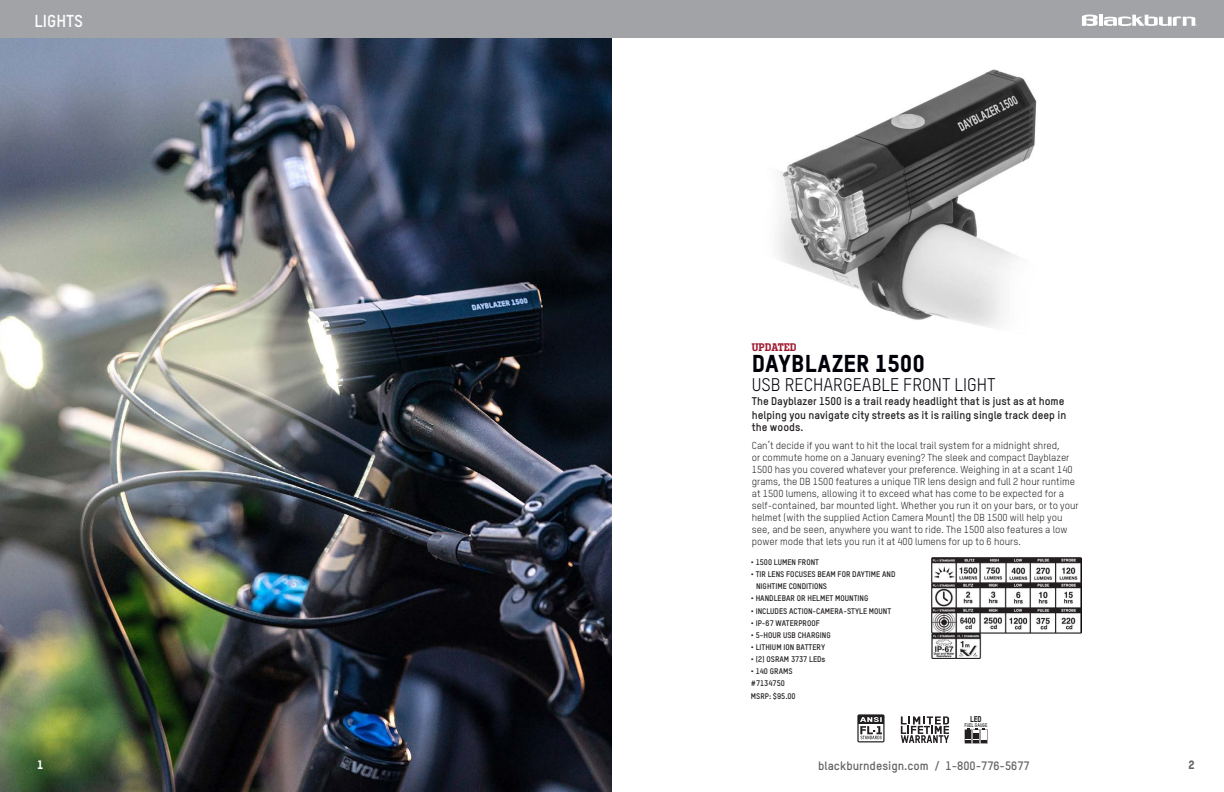
<style>
.page{position:relative;width:1224px;height:792px;background:#fff}
.page>*{position:absolute;margin:0;border:0;box-sizing:border-box;transform-origin:0 0}
.New_Product_Name{font:24px "TSTAR Headline";color:#010209}
.New_Product_Name-2{font:18px "TSTAR";color:#010209}
.t1{font:700 17px "TSTAR";color:#fff}
.New_Product_Name-3{font:700 12px "TSTAR";color:#636366}
.New_Product_Name-4{font:12px "TSTAR Headline";color:#fff}
.New_Product_Name-5{font:12px "TSTAR Headline";color:#636366}
.New_Product_Bullets{font:700 11px/14px "TSTAR";color:#231f20}
.New_Product_Name-6{font:700 11px "Battersea SLAB";color:#9e192f}
.New_Product_Bullets-2{font:10px/12px "TSTAR";color:#231f20}
.t2{font:8.3px "TSTAR Headline";color:#231f20;scale:.9 1}
.New_Product_Bullets-3{font:700 8px "TSTAR";color:#231f20}
.t3{font:700 5.2px "TSTAR";color:#231f20;scale:.9 1}
</style>
<div class="page">
<img style="left:0;top:37px;width:612px;height:755px">
<img style="left:777px;top:69px;width:260px;height:258px">
<img style="left:932px;top:558px;width:150px;height:101px">
<svg style="left:901px;top:716px;width:48px;height:27px"></svg>
<svg style="left:857px;top:714px;width:28px;height:28px"></svg>
<svg style="left:965px;top:728px;width:23px;height:16px"></svg>
<div style="left:0;top:0;width:1224px;height:37px;background:#a1a3a6"></div>
<hr style="left:1099px;top:15px;width:4px;height:11px;background:#fff">
<svg style="left:1104px;top:15px;width:93px;height:11px"></svg>
<svg style="left:1082px;top:15px;width:16px;height:11px"></svg>
<p class="t1" style="left:35px;top:10px;width:50px">LIGHTS</p>
<p class="New_Product_Name-6" style="left:752px;top:340px;width:46px">UPDATED</p>
<p class="New_Product_Name" style="left:752px;top:349px;width:175px">DAYBLAZER 1500</p>
<p class="New_Product_Name-2" style="left:752px;top:374px;width:245px">USB RECHARGEABLE FRONT LIGHT</p>
<p class="New_Product_Bullets" style="left:752px;top:394px;width:316px">The Dayblazer 1500 is a trail ready headlight that is just as at home helping you navigate city streets as it is railing single track deep in</p>
<p class="New_Product_Bullets" style="left:752px;top:420px;width:53px">the woods.</p>
<p class="New_Product_Bullets-2" style="left:752px;top:440px;width:328px">Can’t decide if you want to hit the local trail system for a midnight shred,<br>or commute home on a January evening? The sleek and compact Dayblazer 1500 has you covered whatever your preference. Weighing in at a scant 140 grams, the DB 1500 features a unique TIR lens design and full 2 hour runtime at 1500 lumens, allowing it to exceed what has come to be expected for a self-contained, bar mounted light. Whether you run it on your bars, or to your helmet (with the supplied Action Camera Mount) the DB 1500 will help you see, and be seen, anywhere you want to ride. The 1500 also features a low power mode that lets you run it at 400 lumens for up to 6 hours.</p>
<p class="New_Product_Bullets-3" style="left:751px;top:557px;width:70px">• 1500 LUMEN FRONT</p>
<p class="New_Product_Bullets-3" style="left:751px;top:569px;width:146px">• TIR LENS FOCUSES BEAM FOR DAYTIME AND</p>
<p class="New_Product_Bullets-3" style="left:756px;top:581px;width:73px">NIGHTIME CONDITIONS</p>
<p class="New_Product_Bullets-3" style="left:751px;top:593px;width:119px">• HANDLEBAR OR HELMET MOUNTING</p>
<p class="New_Product_Bullets-3" style="left:751px;top:606px;width:142px">• INCLUDES ACTION-CAMERA-STYLE MOUNT</p>
<p class="New_Product_Bullets-3" style="left:751px;top:618px;width:71px">• IP-67 WATERPROOF</p>
<p class="New_Product_Bullets-3" style="left:751px;top:630px;width:81px">• 5-HOUR USB CHARGING</p>
<p class="New_Product_Bullets-3" style="left:751px;top:642px;width:76px">• LITHIUM ION BATTERY</p>
<p class="New_Product_Bullets-3" style="left:751px;top:654px;width:76px">• (2) OSRAM 3737 LEDs</p>
<p class="New_Product_Bullets-3" style="left:751px;top:666px;width:43px">• 140 GRAMS</p>
<p class="New_Product_Bullets-3" style="left:751px;top:679px;width:36px">#7134750</p>
<p class="New_Product_Bullets-3" style="left:751px;top:691px;width:46px">MSRP: $95.00</p>
<p class="t2" style="left:970px;top:713px;width:15px">LED</p>
<p class="t3" style="left:964px;top:722px;width:27px">FUEL GAUGE</p>
<p class="New_Product_Name-4" style="left:37px;top:758px;width:8px">1</p>
<p class="New_Product_Name-3" style="left:818px;top:758px;width:213px">blackburndesign.com / 1-800-776-5677</p>
<p class="New_Product_Name-5" style="left:1189px;top:758px;width:8px">2</p>
</div>
